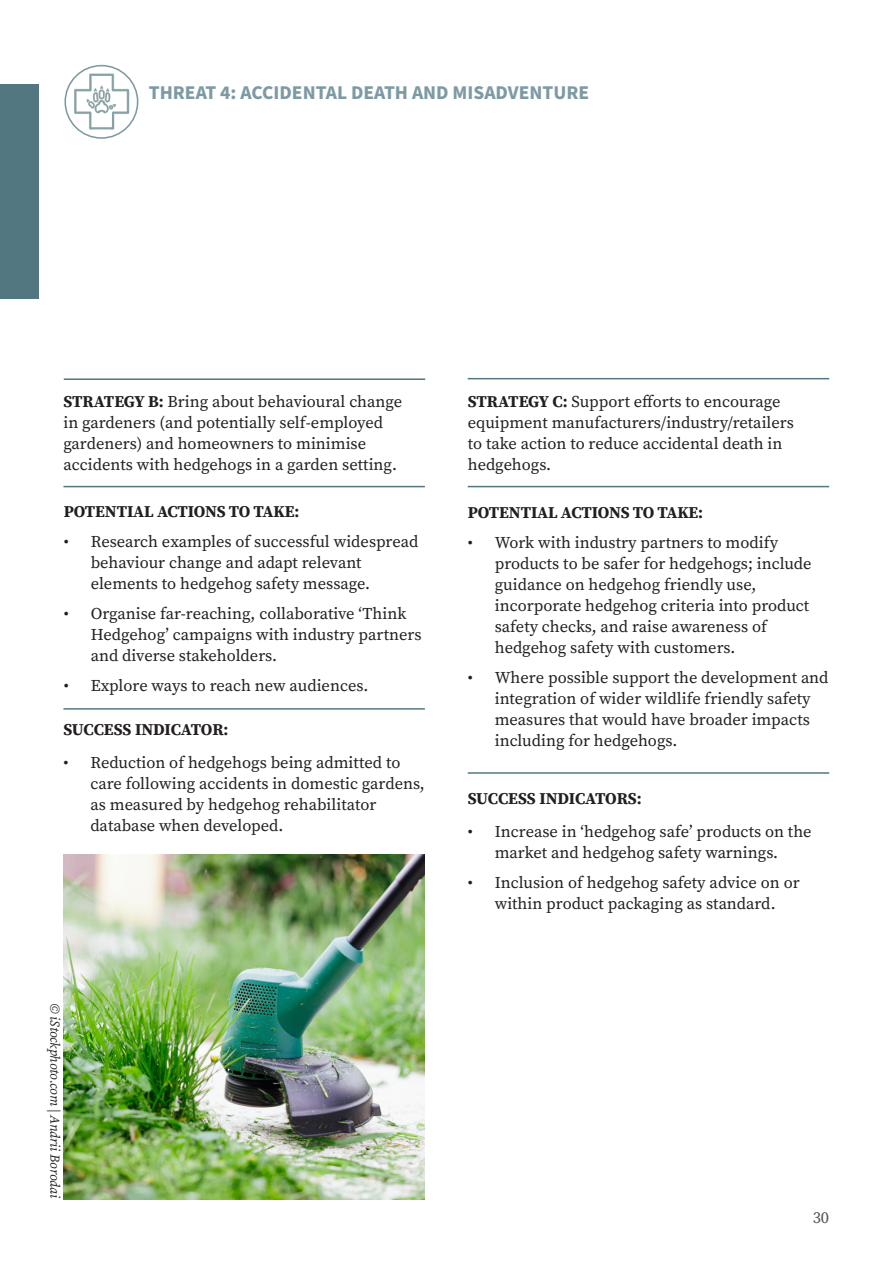
<style>
.page{position:relative;width:893px;height:1263px;background:#fff}
.page>*{position:absolute;margin:0;border:0;box-sizing:border-box;transform-origin:0 0}
.Threat{font:700 19.5px "Source Sans Pro";color:#7d9aa3}
.Threat-2{font:16.5px/21px "Source Serif Variable";color:#231f20}
.t1{font:16.5px "Source Serif Variable";color:#535355}
.t2{font:italic 13.5px "Source Serif Variable";letter-spacing:-.015em;color:#231f20}
</style>
<div class="page">
<img style="left:67px;top:66px;width:71px;height:72px">
<div style="left:64px;top:65px;width:74px;height:74px;border:2px solid #7d9aa3;border-radius:50%"></div>
<div style="left:0;top:84px;width:38px;height:215px;background:#537780"></div>
<hr style="left:63px;top:708px;width:362px;height:2px;background:#537780">
<hr style="left:468px;top:772px;width:361px;height:2px;background:#537780">
<hr style="left:63px;top:486px;width:362px;height:1px;background:#537780">
<hr style="left:468px;top:486px;width:361px;height:1px;background:#537780">
<img style="left:63px;top:855px;width:362px;height:344px">
<hr style="left:468px;top:378px;width:361px;height:1px;background:#537780">
<hr style="left:64px;top:378px;width:361px;height:2px;background:#537780">
<p class="Threat" style="left:149px;top:79px;width:442px">THREAT 4: ACCIDENTAL DEATH AND MISADVENTURE</p>
<p class="Threat-2" style="left:63px;top:391px;width:340px">STRATEGY B: Bring about behavioural change in gardeners (and potentially self-employed gardeners) and homeowners to minimise accidents with hedgehogs in a garden setting.</p>
<p class="Threat-2" style="left:468px;top:391px;width:328px">STRATEGY C: Support efforts to encourage equipment manufacturers/industry/retailers to take action to reduce accidental death in hedgehogs.</p>
<p class="Threat-2" style="left:64px;top:501px;width:237px">POTENTIAL ACTIONS TO TAKE:</p>
<p class="Threat-2" style="left:91px;top:531px;width:329px;text-indent:-27px">• Research examples of successful widespread behaviour change and adapt relevant elements to hedgehog safety message.</p>
<p class="Threat-2" style="left:91px;top:603px;width:332px;text-indent:-27px">• Organise far-reaching, collaborative ‘Think<br>Hedgehog’ campaigns with industry partners and diverse stakeholders.</p>
<p class="Threat-2" style="left:64px;top:675px;width:306px">• Explore ways to reach new audiences.</p>
<p class="Threat-2" style="left:468px;top:502px;width:237px">POTENTIAL ACTIONS TO TAKE:</p>
<p class="Threat-2" style="left:495px;top:532px;width:318px;text-indent:-27px">• Work with industry partners to modify products to be safer for hedgehogs; include guidance on hedgehog friendly use, incorporate hedgehog criteria into product safety checks, and raise awareness of hedgehog safety with customers.</p>
<p class="Threat-2" style="left:495px;top:667px;width:335px;text-indent:-27px">• Where possible support the development and integration of wider wildlife friendly safety measures that would have broader impacts including for hedgehogs.</p>
<p class="Threat-2" style="left:63px;top:719px;width:167px">SUCCESS INDICATOR:</p>
<p class="Threat-2" style="left:90px;top:752px;width:336px;text-indent:-27px">• Reduction of hedgehogs being admitted to care following accidents in domestic gardens, as measured by hedgehog rehabilitator database when developed.</p>
<p class="Threat-2" style="left:468px;top:788px;width:175px">SUCCESS INDICATORS:</p>
<p class="Threat-2" style="left:468px;top:821px;width:345px;text-align:center">• Increase in ‘hedgehog safe’ products on the market and hedgehog safety warnings.</p>
<p class="Threat-2" style="left:468px;top:872px;width:333px;text-align:center">• Inclusion of hedgehog safety advice on or within product packaging as standard.</p>
<p class="t2" style="left:64px;top:1003px;width:196px;rotate:90deg">© iStockphoto.com | Andrii Borodai</p>
<p class="t1" style="left:813px;top:1206px;width:18px">30</p>
</div>
